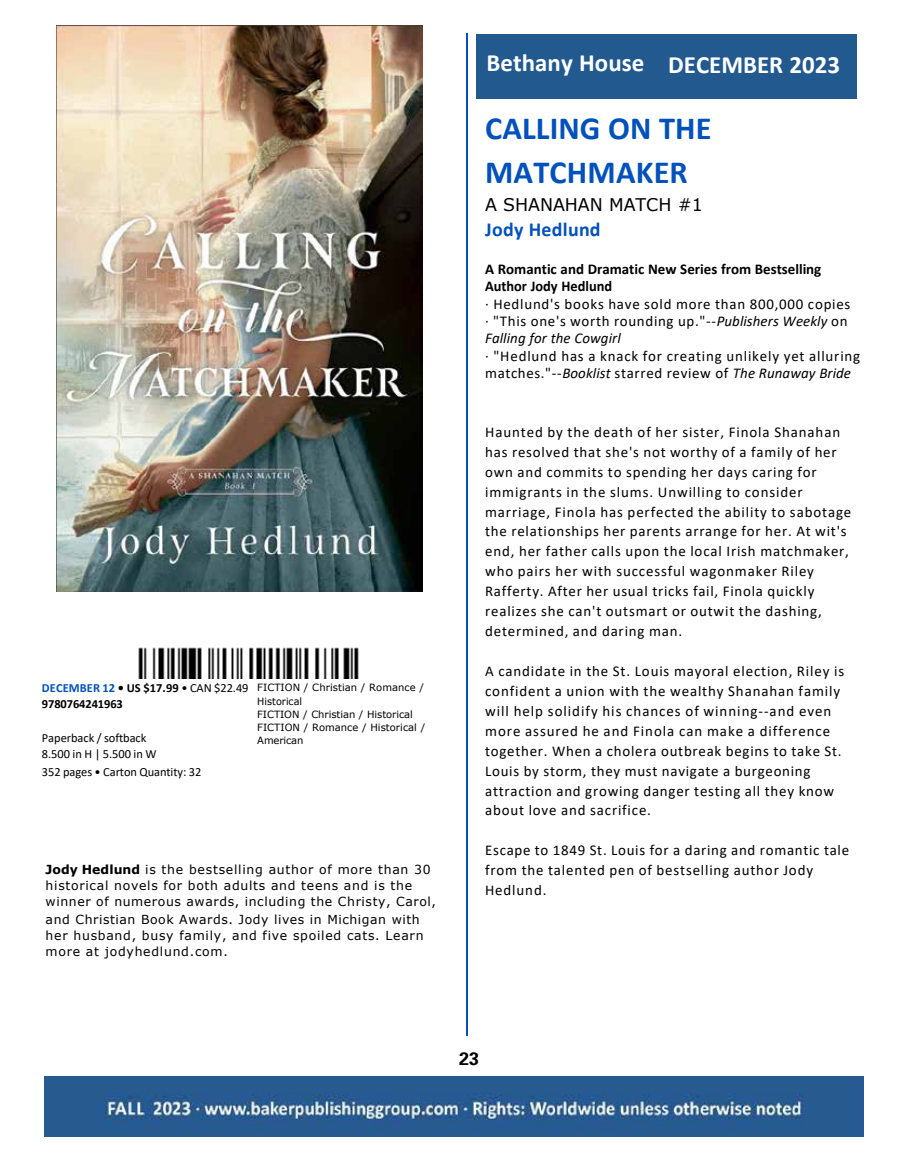
<style>
.page{position:relative;width:918px;height:1175px;background:#fff}
.page>*{position:absolute;margin:0;border:0;box-sizing:border-box;transform-origin:0 0}
.t1{font:700 32.4px/43.5px "Calibri";letter-spacing:.005em;color:#0051bc}
.t2{font:700 24.9px "Calibri";color:#fff}
.t3{font:700 19.95px "Calibri";letter-spacing:.015em;color:#0051bc}
.t4{font:700 18px "Univers";color:#000}
.t5{font:17.4px "Verdana";letter-spacing:-.005em;color:#000}
.t6{font:15px/20px "Calibri";letter-spacing:.055em;color:#000}
.t7{font:700 15px/17.4px "Calibri";color:#000}
.t8{font:12.45px/16.2px "Verdana";letter-spacing:.055em;color:#000}
.t9{font:12.45px/16.2px "Calibri";letter-spacing:-.005em;color:#000}
.t10{font:700 12.45px/16.2px "Calibri";letter-spacing:-.005em;color:#000}
.t11{font:9.9px/13.6px "Verdana";letter-spacing:.005em;color:#000}
.s1{color:#0051bc}
.s2{font-weight:400}
.s3{font-weight:700}
.s4{font-style:italic}
</style>
<div class="page">
<img style="left:57px;top:26px;width:366px;height:565px">
<img style="left:138px;top:647px;width:221px;height:31px">
<hr style="left:466px;top:33px;width:2px;height:1002px;background:#0051bc">
<div style="left:476px;top:34px;width:380px;height:64px;background:#22598f"></div>
<img style="left:44px;top:1077px;width:820px;height:59px">
<p class="t10" style="left:42px;top:679px;width:208px"><span class="s1">DECEMBER 12</span> • US $17.99 <span class="s2">• CAN $22.49<br></span>9780764241963</p>
<p class="t9" style="left:42px;top:729px;width:116px">Paperback / softback<br>8.500 in H | 5.500 in W</p>
<p class="t9" style="left:42px;top:763px;width:161px">352 pages • Carton Quantity: 32</p>
<p class="t11" style="left:257px;top:680px;width:168px">FICTION / Christian / Romance /<br>Historical<br>FICTION / Christian / Historical</p>
<p class="t11" style="left:257px;top:720px;width:169px">FICTION / Romance / Historical /<br>American</p>
<p class="t8" style="left:46px;top:861px;width:392px"><span class="s3">Jody Hedlund</span> is the bestselling author of more than 30 historical novels for both adults and teens and is the winner of numerous awards, including the Christy, Carol,</p>
<p class="t8" style="left:46px;top:911px;width:379px">and Christian Book Awards. Jody lives in Michigan with her husband, busy family, and five spoiled cats. Learn more at jodyhedlund.com.</p>
<h2 class="t2" style="left:486px;top:46px;width:355px">Bethany House DECEMBER 2023</h2>
<h1 class="t1" style="left:485px;top:106px;width:228px">CALLING ON THE<br>MATCHMAKER</h1>
<p class="t5" style="left:485px;top:193px;width:219px">A SHANAHAN MATCH #1</p>
<h3 class="t3" style="left:485px;top:215px;width:117px">Jody Hedlund</h3>
<p class="t7" style="left:485px;top:260px;width:338px">A Romantic and Dramatic New Series from Bestselling<br>Author Jody Hedlund</p>
<p class="t6" style="left:485px;top:294px;width:367px;line-height:17.4px">· Hedlund's books have sold more than 800,000 copies · "This one's worth rounding up."--<span class="s4">Publishers Weekly</span> on<br><span class="s4">Falling for the Cowgirl</span></p>
<p class="t6" style="left:485px;top:347px;width:377px;line-height:17.4px">· "Hedlund has a knack for creating unlikely yet alluring matches."--<span class="s4">Booklist</span> starred review of <span class="s4">The Runaway Bride</span></p>
<p class="t6" style="left:485px;top:421px;width:368px">Haunted by the death of her sister, Finola Shanahan has resolved that she's not worthy of a family of her own and commits to spending her days caring for immigrants in the slums. Unwilling to consider marriage, Finola has perfected the ability to sabotage the relationships her parents arrange for her. At wit's end, her father calls upon the local Irish matchmaker, who pairs her with successful wagonmaker Riley Rafferty. After her usual tricks fail, Finola quickly realizes she can't outsmart or outwit the dashing, determined, and daring man.</p>
<p class="t6" style="left:485px;top:660px;width:361px">A candidate in the St. Louis mayoral election, Riley is confident a union with the wealthy Shanahan family will help solidify his chances of winning--and even more assured he and Finola can make a difference together. When a cholera outbreak begins to take St.<br>Louis by storm, they must navigate a burgeoning attraction and growing danger testing all they know about love and sacrifice.</p>
<p class="t6" style="left:485px;top:840px;width:365px">Escape to 1849 St. Louis for a daring and romantic tale from the talented pen of bestselling author Jody<br>Hedlund.</p>
<p class="t4" style="left:459px;top:1048px;width:22px">23</p>
</div>
